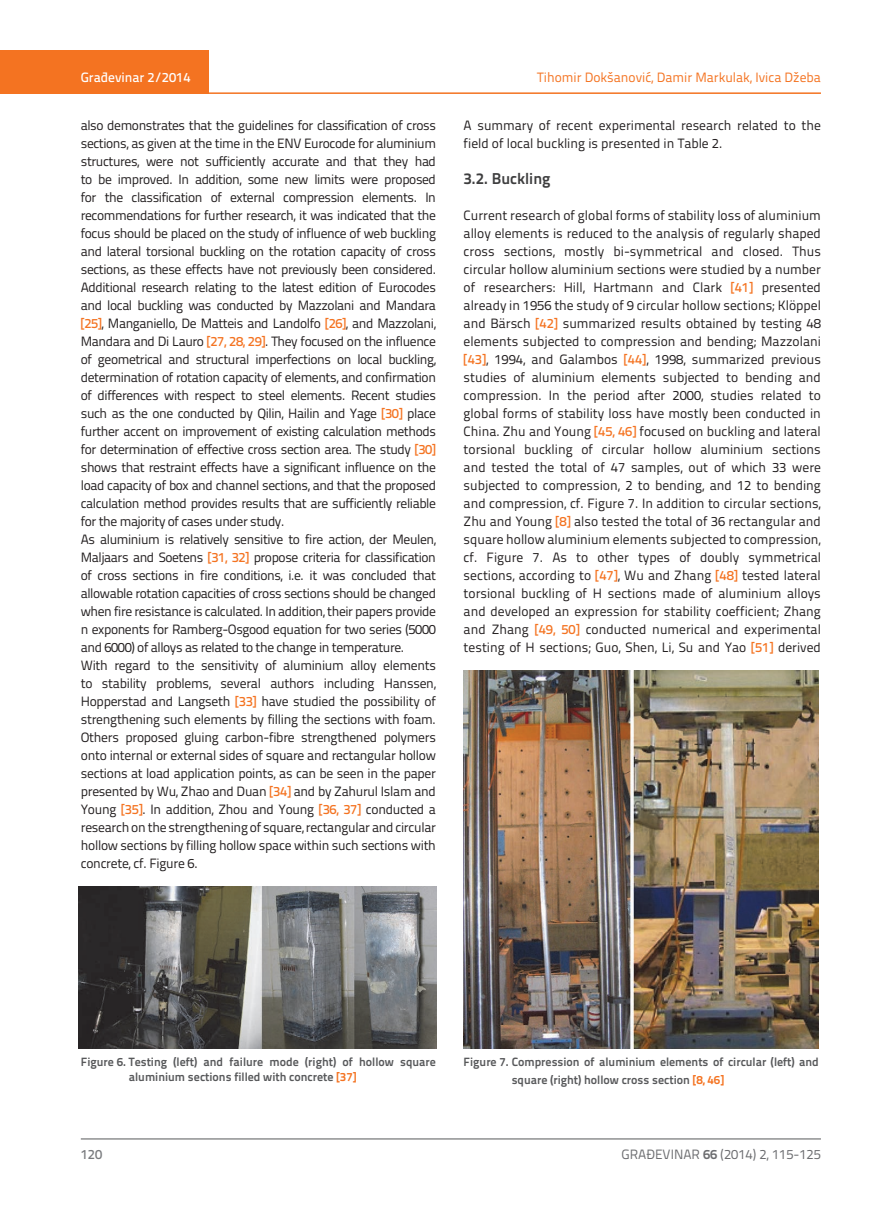
<style>
.page{position:relative;width:872px;height:1212px;background:#fff}
.page>*{position:absolute;margin:0;border:0;box-sizing:border-box;transform-origin:0 0}
.t1{font:700 15.75px "Titillium Text 22 L";color:#3e3e3f}
.t2{font:13.5px/18px "Titillium Text 22 L";letter-spacing:-.03em;color:#231f20}
.t3{font:13.5px/18px "Titillium Text 22 L";color:#231f20}
.t4{font:13.5px "Titillium Text 22 L";color:#f47321}
.t5{font:13.5px "Titillium Text 22 L";color:#6c6d70}
.t6{font:500 13.5px "Titillium Text 22 L";color:#fff}
.t7{font:500 13.5px "Titillium Text 22 L";color:#787a7d}
.t8{font:700 12px/15px "Titillium Text 22 L";color:#57585a}
.s1{font-weight:500;color:#f47321}
.s2{color:#f47321}
.s3{font-weight:700}
</style>
<div class="page">
<div style="left:0;top:50px;width:208px;height:44px;background:#f47321"></div>
<hr style="left:0;top:92px;width:821px;height:2px;background:#f47321">
<hr style="left:81px;top:1139px;width:740px;height:1px;background:#57585a">
<img style="left:79px;top:886px;width:357px;height:162px">
<img style="left:463px;top:670px;width:356px;height:378px">
<p class="t6" style="left:81px;top:67px;width:111px">Građevinar 2/2014</p>
<p class="t2" style="left:81px;top:115px;width:357px">also demonstrates that the guidelines for classification of cross sections, as given at the time in the ENV Eurocode for aluminium structures, were not sufficiently accurate and that they had to be improved. In addition, some new limits were proposed for the classification of external compression elements. In recommendations for further research, it was indicated that the focus should be placed on the study of influence of web buckling and lateral torsional buckling on the rotation capacity of cross sections, as these effects have not previously been considered.<br>Additional research relating to the latest edition of Eurocodes and local buckling was conducted by Mazzolani and Mandara <span class="s1">[25]</span>, Manganiello, De Matteis and Landolfo <span class="s1">[26]</span>, and Mazzolani, Mandara and Di Lauro <span class="s1">[27, 28, 29]</span>. They focused on the influence of geometrical and structural imperfections on local buckling, determination of rotation capacity of elements, and confirmation of differences with respect to steel elements. Recent studies such as the one conducted by Qilin, Hailin and Yage <span class="s1">[30]</span> place further accent on improvement of existing calculation methods for determination of effective cross section area. The study <span class="s1">[30] </span>shows that restraint effects have a significant influence on the load capacity of box and channel sections, and that the proposed calculation method provides results that are sufficiently reliable for the majority of cases under study.<br>As aluminium is relatively sensitive to fire action, der Meulen, Maljaars and Soetens <span class="s1">[31, 32]</span> propose criteria for classification of cross sections in fire conditions, i.e. it was concluded that allowable rotation capacities of cross sections should be changed when fire resistance is calculated. In addition, their papers provide n exponents for Ramberg-Osgood equation for two series (5000 and 6000) of alloys as related to the change in temperature.<br>With regard to the sensitivity of aluminium alloy elements to stability problems, several authors including Hanssen, Hopperstad and Langseth <span class="s1">[33]</span> have studied the possibility of strengthening such elements by filling the sections with foam.<br>Others proposed gluing carbon-fibre strengthened polymers onto internal or external sides of square and rectangular hollow sections at load application points, as can be seen in the paper presented by Wu, Zhao and Duan <span class="s1">[34]</span> and by Zahurul Islam and Young <span class="s1">[35]</span>. In addition, Zhou and Young <span class="s1">[36, 37]</span> conducted a research on the strengthening of square, rectangular and circular hollow sections by filling hollow space within such sections with concrete, cf. Figure 6.</p>
<p class="t4" style="left:537px;top:68px;width:285px">Tihomir Dokšanović, Damir Markulak, Ivica Džeba</p>
<p class="t3" style="left:463px;top:115px;width:359px">A summary of recent experimental research related to the field of local buckling is presented in Table 2.</p>
<p class="t1" style="left:463px;top:166px;width:88px">3.2. Buckling</p>
<p class="t2" style="left:463px;top:205px;width:359px;text-align:justify">Current research of global forms of stability loss of aluminium alloy elements is reduced to the analysis of regularly shaped cross sections, mostly bi-symmetrical and closed. Thus circular hollow aluminium sections were studied by a number of researchers: Hill, Hartmann and Clark <span class="s1">[41]</span> presented already in 1956 the study of 9 circular hollow sections; Klöppel and Bärsch <span class="s1">[42]</span> summarized results obtained by testing 48 elements subjected to compression and bending; Mazzolani <span class="s1">[43]</span>, 1994, and Galambos <span class="s1">[44]</span>, 1998, summarized previous studies of aluminium elements subjected to bending and compression. In the period after 2000, studies related to global forms of stability loss have mostly been conducted in China. Zhu and Young <span class="s1">[45, 46]</span> focused on buckling and lateral torsional buckling of circular hollow aluminium sections and tested the total of 47 samples, out of which 33 were subjected to compression, 2 to bending, and 12 to bending and compression, cf. Figure 7. In addition to circular sections, Zhu and Young <span class="s1">[8]</span> also tested the total of 36 rectangular and square hollow aluminium elements subjected to compression, cf. Figure 7. As to other types of doubly symmetrical sections, according to <span class="s1">[47]</span>, Wu and Zhang <span class="s1">[48]</span> tested lateral torsional buckling of H sections made of aluminium alloys and developed an expression for stability coefficient; Zhang and Zhang <span class="s1">[49, 50]</span> conducted numerical and experimental testing of H sections; Guo, Shen, Li, Su and Yao <span class="s1">[51]</span> derived</p>
<p class="t8" style="left:129px;top:1054px;width:309px;text-indent:-48px">Figure 6. Testing (left) and failure mode (right) of hollow square aluminium sections filled with concrete <span class="s2">[37]</span></p>
<p class="t8" style="left:512px;top:1052px;width:308px;line-height:18px;text-indent:-48px">Figure 7. Compression of aluminium elements of circular (left) and square (right) hollow cross section <span class="s2">[8, 46]</span></p>
<p class="t7" style="left:81px;top:1144px;width:23px">120</p>
<p class="t5" style="left:621px;top:1144px;width:201px">GRAĐEVINAR <span class="s3">66</span> (2014) 2, 115-125</p>
</div>
